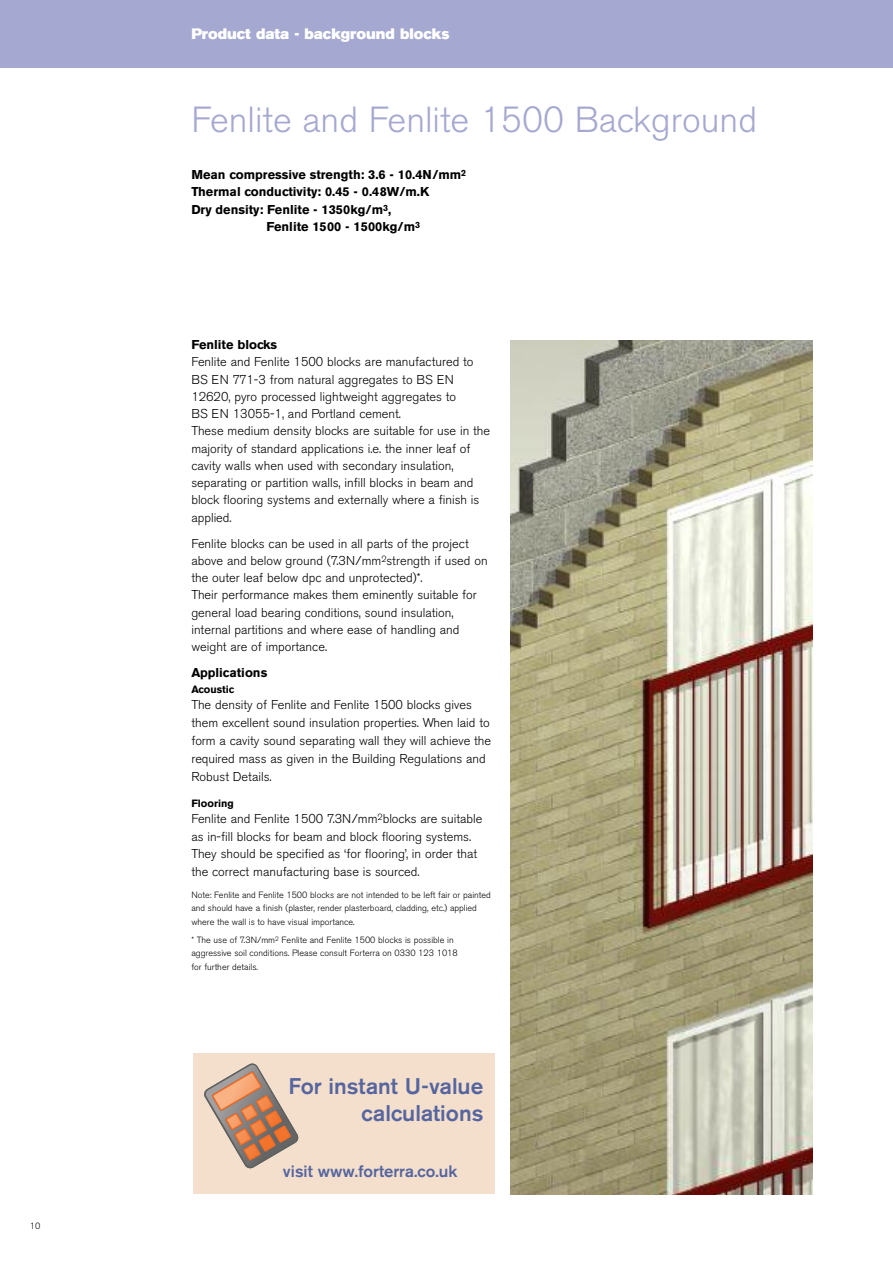
<style>
.page{position:relative;width:893px;height:1263px;background:#fff}
.page>*{position:absolute;margin:0;border:0;box-sizing:border-box;transform-origin:0 0}
.t1{font:300 36px "Akzidenz Grotesk BE";color:#a5a8d0}
.t2{font:500 22.5px/27px "Akzidenz Grotesk BE";color:#56659f;text-align:right}
.t3{font:500 16.5px "Akzidenz Grotesk BE";color:#56659f}
.t4{font:15px "Akzidenz Grotesk BE Super";color:#fff}
.t5{font:300 12.75px/17.2px "Akzidenz Grotesk BE";color:#000}
.t6{font:700 12.75px "Akzidenz Grotesk BE";color:#000}
.t7{font:700 10.5px "Akzidenz Grotesk BE";color:#000}
.t8{font:300 9px/13.5px "Akzidenz Grotesk BE";color:#000}
</style>
<div class="page">
<div style="left:0;top:0;width:893px;height:68px;background:#a5a8d0"></div>
<img style="left:510px;top:340px;width:302px;height:855px">
<div style="left:193px;top:1053px;width:302px;height:140px;background:#f3dfcc"></div>
<svg style="left:204px;top:1063px;width:94px;height:105px"></svg>
<img style="left:227px;top:1114px;width:14px;height:15px">
<img style="left:242px;top:1109px;width:14px;height:11px">
<img style="left:213px;top:1073px;width:47px;height:36px">
<img style="left:257px;top:1096px;width:15px;height:15px">
<img style="left:236px;top:1129px;width:14px;height:15px">
<img style="left:251px;top:1121px;width:14px;height:14px">
<img style="left:266px;top:1112px;width:15px;height:14px">
<img style="left:245px;top:1145px;width:14px;height:14px">
<img style="left:260px;top:1136px;width:14px;height:14px">
<img style="left:275px;top:1127px;width:14px;height:14px">
<p class="t8" style="left:30px;top:1220px;width:12px">10</p>
<p class="t4" style="left:191px;top:27px;width:260px">Product data - background blocks</p>
<h1 class="t1" style="left:191px;top:104px;width:567px">Fenlite and Fenlite 1500 Background</h1>
<p class="t6" style="left:191px;top:170px;width:276px">Mean compressive strength: 3.6 - 10.4N/mm<sup>2</sup></p>
<p class="t6" style="left:191px;top:187px;width:239px">Thermal conductivity: 0.45 - 0.48W/m.K</p>
<p class="t6" style="left:191px;top:204px;width:201px">Dry density: Fenlite - 1350kg/m<sup>3</sup>,</p>
<p class="t6" style="left:266px;top:221px;width:155px">Fenlite 1500 - 1500kg/m<sup>3</sup></p>
<p class="t6" style="left:191px;top:340px;width:87px">Fenlite blocks</p>
<p class="t5" style="left:191px;top:354px;width:300px">Fenlite and Fenlite 1500 blocks are manufactured to BS EN 771-3 from natural aggregates to BS EN 12620, pyro processed lightweight aggregates to<br>BS EN 13055-1, and Portland cement.<br>These medium density blocks are suitable for use in the majority of standard applications i.e. the inner leaf of cavity walls when used with secondary insulation, separating or partition walls, infill blocks in beam and block flooring systems and externally where a finish is applied.</p>
<p class="t5" style="left:191px;top:535px;width:298px">Fenlite blocks can be used in all parts of the project above and below ground (7.3N/mm<sup>2</sup>strength if used on the outer leaf below dpc and unprotected)*.<br>Their performance makes them eminently suitable for general load bearing conditions, sound insulation, internal partitions and where ease of handling and weight are of importance.</p>
<p class="t6" style="left:191px;top:667px;width:77px">Applications</p>
<p class="t7" style="left:191px;top:685px;width:44px">Acoustic</p>
<p class="t5" style="left:191px;top:697px;width:301px;line-height:17.9px">The density of Fenlite and Fenlite 1500 blocks gives them excellent sound insulation properties. When laid to form a cavity sound separating wall they will achieve the required mass as given in the Building Regulations and Robust Details.</p>
<p class="t7" style="left:191px;top:799px;width:44px">Flooring</p>
<p class="t5" style="left:191px;top:811px;width:293px">Fenlite and Fenlite 1500 7.3N/mm<sup>2</sup>blocks are suitable as in-fill blocks for beam and block flooring systems.<br>They should be specified as ‘for flooring’, in order that the correct manufacturing base is sourced.</p>
<p class="t8" style="left:191px;top:889px;width:301px">Note: Fenlite and Fenlite 1500 blocks are not intended to be left fair or painted and should have a finish (plaster, render plasterboard, cladding, etc.) applied where the wall is to have visual importance.</p>
<p class="t8" style="left:191px;top:933px;width:268px">* The use of 7.3N/mm<sup>2</sup> Fenlite and Fenlite 1500 blocks is possible in aggressive soil conditions. Please consult Forterra on 0330 123 1018 for further details.</p>
<h2 class="t2" style="left:289px;top:1075px;width:196px">For instant U-value calculations</h2>
<p class="t3" style="left:283px;top:1165px;width:176px">visit www.forterra.co.uk</p>
</div>
